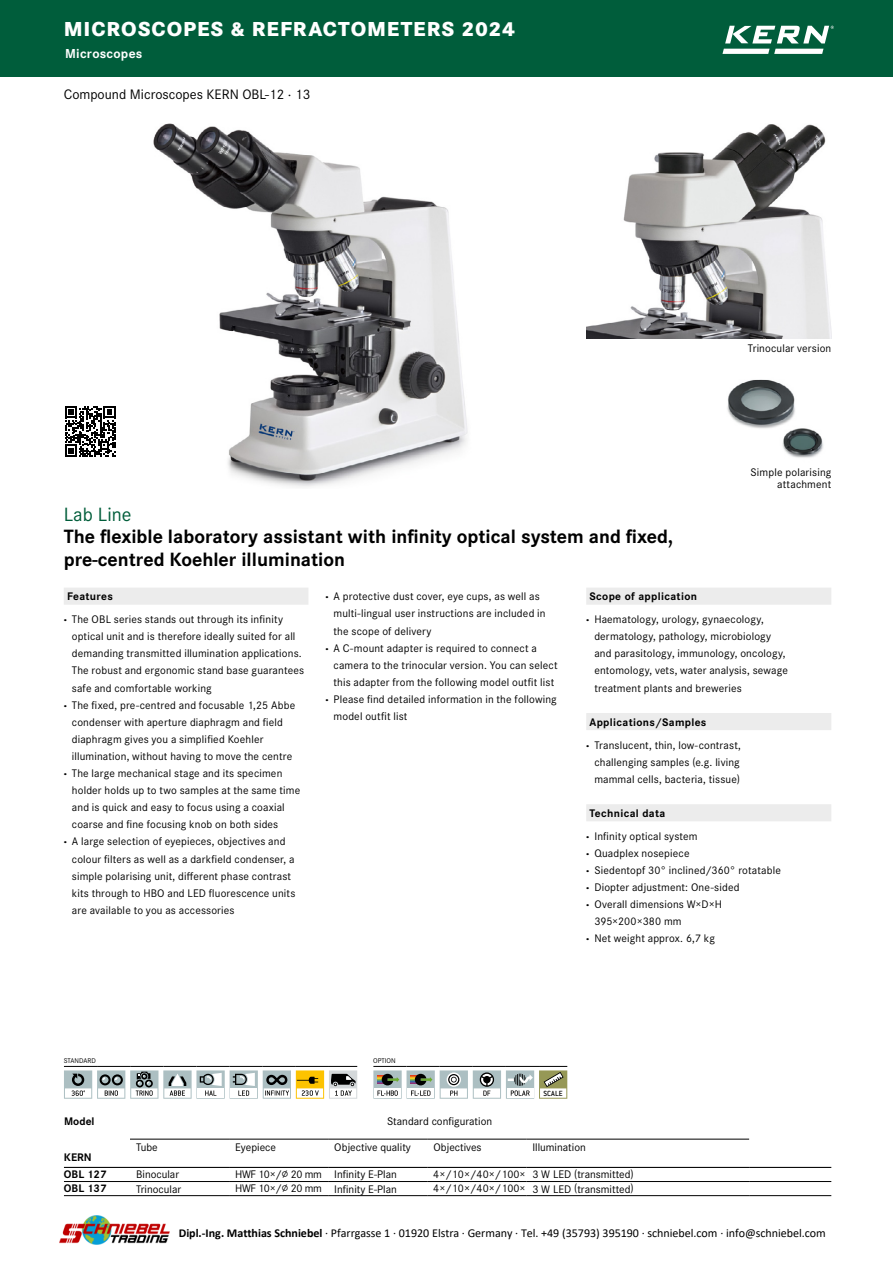
<style>
.page{position:relative;width:893px;height:1263px;background:#fff}
.page>*{position:absolute;margin:0;border:0;box-sizing:border-box;transform-origin:0 0}
.t1{font:800 21px "Corporate S Pro";letter-spacing:.045em;color:#fff}
.t2{font:700 19.95px/22.8px "Corporate S Pro";color:#000}
.t3{font:19.95px "Corporate S Pro";color:#005d3a}
.t4{font:14.25px "Corporate S Pro";color:#000}
.t5{font:700 13.5px "Corporate S Pro";letter-spacing:.015em;color:#fff}
.t6{font:12px "Calibri";letter-spacing:-.005em;color:#000}
.t7{font:12px "Corporate S Pro";letter-spacing:.015em;color:#000}
.t8{font:11.4px/22.8px "Corporate S Pro";letter-spacing:.01em;color:#000}
.t9{font:700 11.4px/17.1px "Corporate S Pro";color:#000}
.t10{font:500 8.25px "Conduit ITC";letter-spacing:.01em;color:#000}
.t11{font:7.2px "Corporate S Pro";color:#000}
.s1{font-weight:700}
.s2{font-weight:800}
</style>
<div class="page">
<hr style="left:427px;top:1181px;width:99px;height:1px;background:#000">
<hr style="left:64px;top:1181px;width:66px;height:1px;background:#000">
<hr style="left:64px;top:1195px;width:66px;height:1px;background:#000">
<hr style="left:427px;top:1195px;width:99px;height:1px;background:#000">
<hr style="left:749px;top:1181px;width:82px;height:1px;background:#000">
<hr style="left:749px;top:1195px;width:82px;height:1px;background:#000">
<hr style="left:130px;top:1181px;width:99px;height:1px;background:#000">
<hr style="left:229px;top:1181px;width:99px;height:1px;background:#000">
<hr style="left:328px;top:1181px;width:99px;height:1px;background:#000">
<hr style="left:526px;top:1181px;width:223px;height:1px;background:#000">
<hr style="left:130px;top:1195px;width:99px;height:1px;background:#000">
<hr style="left:229px;top:1195px;width:99px;height:1px;background:#000">
<hr style="left:328px;top:1195px;width:99px;height:1px;background:#000">
<hr style="left:526px;top:1195px;width:223px;height:1px;background:#000">
<hr style="left:130px;top:1139px;width:99px;height:1px;background:#000">
<hr style="left:229px;top:1139px;width:99px;height:1px;background:#000">
<hr style="left:328px;top:1139px;width:99px;height:1px;background:#000">
<hr style="left:427px;top:1139px;width:99px;height:1px;background:#000">
<hr style="left:526px;top:1139px;width:223px;height:1px;background:#000">
<hr style="left:64px;top:1167px;width:66px;height:1px;background:#000">
<hr style="left:130px;top:1167px;width:99px;height:1px;background:#000">
<hr style="left:229px;top:1167px;width:99px;height:1px;background:#000">
<hr style="left:328px;top:1167px;width:99px;height:1px;background:#000">
<hr style="left:427px;top:1167px;width:99px;height:1px;background:#000">
<hr style="left:526px;top:1167px;width:223px;height:1px;background:#000">
<hr style="left:749px;top:1167px;width:82px;height:1px;background:#000">
<img style="left:586px;top:124px;width:245px;height:215px">
<img style="left:727px;top:379px;width:97px;height:79px">
<img style="left:153px;top:123px;width:315px;height:364px">
<svg style="left:64px;top:1066px;width:293px;height:33px"></svg>
<svg style="left:373px;top:1066px;width:194px;height:33px"></svg>
<div style="left:586px;top:588px;width:245px;height:17px;background:#ececec"></div>
<div style="left:586px;top:713px;width:245px;height:17px;background:#ececec"></div>
<div style="left:586px;top:804px;width:245px;height:17px;background:#ececec"></div>
<div style="left:64px;top:588px;width:244px;height:17px;background:#ececec"></div>
<svg style="left:65px;top:406px;width:50px;height:51px"></svg>
<div style="left:0;top:0;width:893px;height:76px;background:#005d3b"></div>
<svg style="left:722px;top:49px;width:101px;height:5px"></svg>
<svg style="left:725px;top:26px;width:109px;height:17px"></svg>
<img style="left:59px;top:1215px;width:111px;height:30px">
<h1 class="t1" style="left:64px;top:12px;width:453px">MICROSCOPES &amp; REFRACTOMETERS 2024</h1>
<p class="t5" style="left:65px;top:43px;width:79px">Microscopes</p>
<p class="t4" style="left:64px;top:84px;width:248px">Compound Microscopes KERN OBL-12 · 13</p>
<h2 class="t3" style="left:64px;top:499px;width:69px">Lab Line</h2>
<h2 class="t2" style="left:64px;top:524px;width:611px">The flexible laboratory assistant with infinity optical system and fixed, pre-centred Koehler illumination</h2>
<p class="t8" style="left:748px;top:336px;width:85px">Trinocular version</p>
<p class="t8" style="left:750px;top:466px;width:82px;line-height:11.4px;text-align:right">Simple polarising attachment</p>
<p class="t8" style="left:64px;top:584px;width:221px"><span class="s1">Features<br></span><span class="s2">·</span> The OBL series stands out through its infinity</p>
<p class="t8" style="left:72px;top:624px;width:225px">optical unit and is therefore ideally suited for all</p>
<p class="t8" style="left:72px;top:641px;width:231px">demanding transmitted illumination applications.</p>
<p class="t8" style="left:72px;top:658px;width:234px">The robust and ergonomic stand base guarantees</p>
<p class="t8" style="left:72px;top:675px;width:141px">safe and comfortable working</p>
<p class="t8" style="left:64px;top:693px;width:233px"><span class="s2">·</span> The fixed, pre-centred and focusable 1,25 Abbe</p>
<p class="t8" style="left:72px;top:710px;width:213px">condenser with aperture diaphragm and field</p>
<p class="t8" style="left:72px;top:727px;width:193px">diaphragm gives you a simplified Koehler</p>
<p class="t8" style="left:72px;top:744px;width:222px">illumination, without having to move the centre</p>
<p class="t8" style="left:64px;top:761px;width:220px"><span class="s2">·</span> The large mechanical stage and its specimen</p>
<p class="t8" style="left:72px;top:778px;width:230px">holder holds up to two samples at the same time</p>
<p class="t8" style="left:72px;top:795px;width:214px">and is quick and easy to focus using a coaxial</p>
<p class="t8" style="left:72px;top:812px;width:208px">coarse and fine focusing knob on both sides</p>
<p class="t8" style="left:64px;top:829px;width:223px"><span class="s2">·</span> A large selection of eyepieces, objectives and</p>
<p class="t8" style="left:72px;top:846px;width:224px">colour filters as well as a darkfield condenser, a</p>
<p class="t8" style="left:72px;top:864px;width:221px">simple polarising unit, different phase contrast</p>
<p class="t8" style="left:72px;top:881px;width:225px">kits through to HBO and LED fluorescence units</p>
<p class="t8" style="left:72px;top:898px;width:164px">are available to you as accessories</p>
<p class="t8" style="left:325px;top:584px;width:216px"><span class="s2">·</span> A protective dust cover, eye cups, as well as</p>
<p class="t8" style="left:333px;top:601px;width:214px">multi- lingual user instructions are included in</p>
<p class="t8" style="left:333px;top:618px;width:99px">the scope of delivery</p>
<p class="t8" style="left:325px;top:636px;width:213px"><span class="s2">·</span> A C-mount adapter is required to connect a</p>
<p class="t8" style="left:333px;top:653px;width:226px">camera to the trinocular version. You can select</p>
<p class="t8" style="left:333px;top:670px;width:222px">this adapter from the following model outfit list</p>
<p class="t8" style="left:325px;top:687px;width:233px"><span class="s2">·</span> Please find detailed information in the following</p>
<p class="t8" style="left:333px;top:704px;width:76px">model outfit list</p>
<p class="t8" style="left:586px;top:584px;width:179px"><span class="s1">Scope of application<br></span><span class="s2">·</span> Haematology, urology, gynaecology,</p>
<p class="t8" style="left:594px;top:627px;width:195px;line-height:17.1px">dermatology, pathology, microbiology and parasitology, immunology, oncology, entomology, vets, water analysis, sewage treatment plants and breweries</p>
<p class="t8" style="left:586px;top:710px;width:156px"><span class="s1">Applications/Samples<br></span><span class="s2">·</span> Translucent, thin, low-contrast,</p>
<p class="t8" style="left:594px;top:752px;width:147px;line-height:17.1px">challenging samples (e.g. living mammal cells, bacteria, tissue)</p>
<p class="t8" style="left:586px;top:801px;width:113px"><span class="s1">Technical data<br></span><span class="s2">·</span> Infinity optical system</p>
<p class="t8" style="left:586px;top:841px;width:105px"><span class="s2">·</span> Quadplex nosepiece</p>
<p class="t8" style="left:586px;top:858px;width:196px"><span class="s2">·</span> Siedentopf 30° inclined/360° rotatable</p>
<p class="t8" style="left:586px;top:875px;width:155px"><span class="s2">·</span> Diopter adjustment: One-sided</p>
<p class="t8" style="left:586px;top:892px;width:137px"><span class="s2">·</span> Overall dimensions W×D×H</p>
<p class="t8" style="left:594px;top:909px;width:89px">395×200×380 mm</p>
<p class="t8" style="left:586px;top:926px;width:130px"><span class="s2">·</span> Net weight approx. 6,7 kg</p>
<p class="t11" style="left:64px;top:1055px;width:34px">STANDARD</p>
<p class="t11" style="left:373px;top:1055px;width:24px">OPTION</p>
<p class="t10" style="left:544px;top:1088px;width:21px">SCALE</p>
<p class="t9" style="left:64px;top:1112px;width:32px">Model</p>
<p class="t8" style="left:387px;top:1109px;width:107px">Standard configuration</p>
<p class="t8" style="left:136px;top:1135px;width:23px">Tube</p>
<p class="t8" style="left:235px;top:1135px;width:42px">Eyepiece</p>
<p class="t8" style="left:334px;top:1135px;width:78px">Objective quality</p>
<p class="t8" style="left:433px;top:1135px;width:50px">Objectives</p>
<p class="t8" style="left:532px;top:1135px;width:55px">Illumination</p>
<p class="t8" style="left:136px;top:1162px;width:44px">Binocular</p>
<p class="t8" style="left:334px;top:1162px;width:64px">Infinity E-Plan</p>
<p class="t8" style="left:532px;top:1162px;width:103px">3 W LED (transmitted)</p>
<p class="t8" style="left:136px;top:1176px;width:47px">Trinocular</p>
<p class="t8" style="left:334px;top:1176px;width:64px">Infinity E-Plan</p>
<p class="t8" style="left:532px;top:1176px;width:103px">3 W LED (transmitted)</p>
<p class="t9" style="left:64px;top:1148px;width:44px">KERN<br>OBL 127</p>
<p class="t8" style="left:235px;top:1162px;width:88px">HWF 10×/∅ 20 mm</p>
<p class="t8" style="left:433px;top:1162px;width:94px">4×/10×/40×/100×</p>
<p class="t9" style="left:64px;top:1179px;width:44px">OBL 137</p>
<p class="t8" style="left:235px;top:1176px;width:88px">HWF 10×/∅ 20 mm</p>
<p class="t8" style="left:433px;top:1176px;width:94px">4×/10×/40×/100×</p>
<p class="t6" style="left:179px;top:1228px;width:649px"><span class="s1">Dipl.-Ing. Matthias Schniebel</span> · Pfarrgasse 1 · 01920 Elstra · Germany · Tel. +49 (35793) 395190 · schniebel.com · info@schniebel.com</p>
<p class="t7" style="left:64px;top:1227px;width:643px">KERN &amp; SOHN GmbH · Ziegelei 1 · 72336 Balingen · Germany · Tel. +49 7433 9933 - 0 · www.kern-sohn.com · info@kern-sohn.com</p>
</div>
